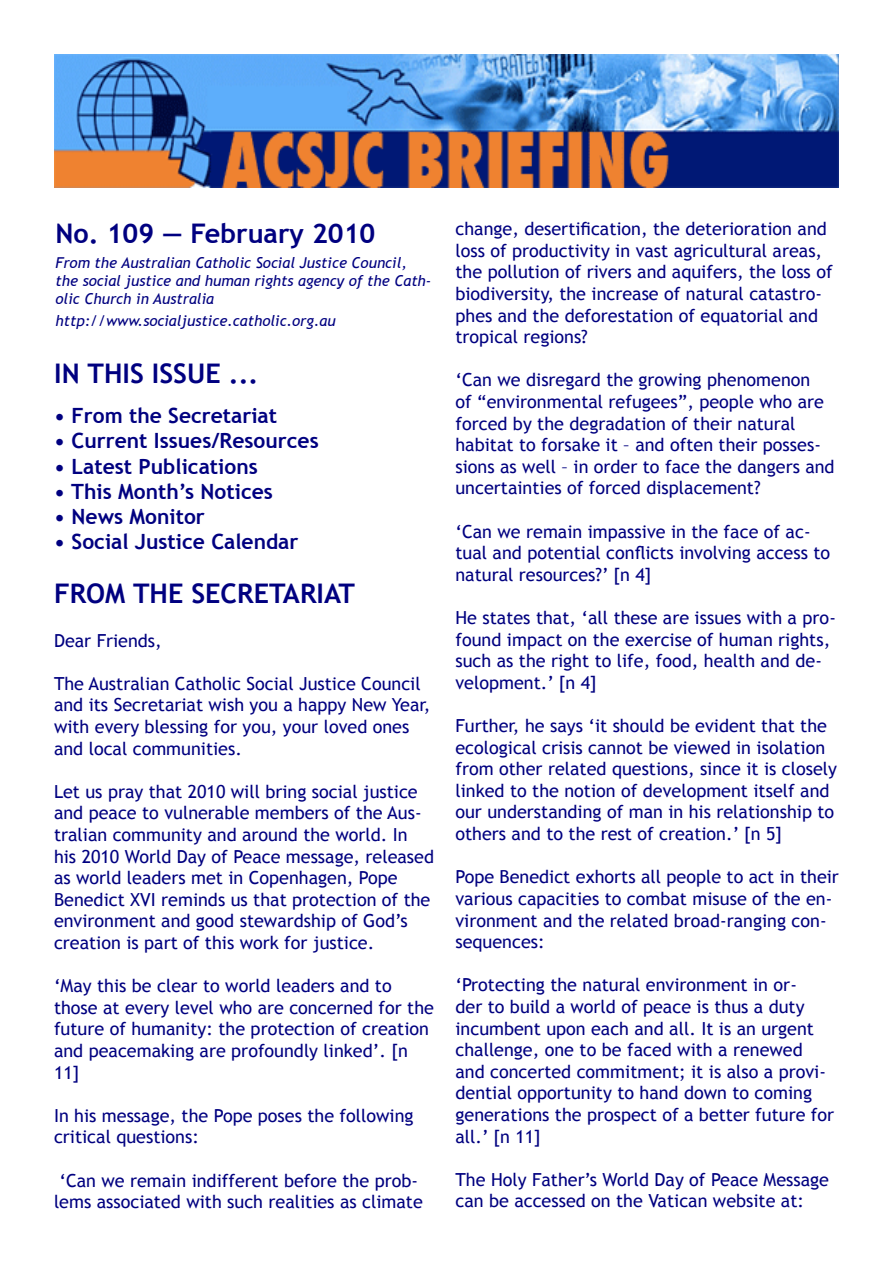
<style>
.page{position:relative;width:893px;height:1263px;background:#fff}
.page>*{position:absolute;margin:0;border:0;box-sizing:border-box;transform-origin:0 0}
.t1{font:700 27px "Trebuchet MS";color:#000080}
.t2{font:700 21px "Trebuchet MS";color:#000080}
.t3{font:18px/21.6px "Trebuchet MS";color:#000080}
.t4{font:italic 15px/18px "Trebuchet MS";color:#000080}
</style>
<div class="page">
<img style="left:54px;top:54px;width:785px;height:133px">
<p class="t1" style="left:56px;top:216px;width:321px">No. 109 — February 2010</p>
<p class="t4" style="left:56px;top:254px;width:377px">From the Australian Catholic Social Justice Council, the social justice and human rights agency of the Cath&shy;olic Church in Australia</p>
<p class="t4" style="left:56px;top:311px;width:282px">http://www.socialjustice.catholic.org.au</p>
<p class="t1" style="left:54px;top:356px;width:206px">IN THIS ISSUE ...</p>
<p class="t2" style="left:54px;top:403px;width:224px">• From the Secretariat</p>
<p class="t2" style="left:54px;top:428px;width:266px">• Current Issues/Resources</p>
<p class="t2" style="left:54px;top:453px;width:205px">• Latest Publications</p>
<p class="t2" style="left:54px;top:478px;width:220px">• This Month’s Notices</p>
<p class="t2" style="left:54px;top:503px;width:152px">• News Monitor</p>
<p class="t2" style="left:54px;top:529px;width:246px">• Social Justice Calendar</p>
<p class="t1" style="left:54px;top:577px;width:303px">FROM THE SECRETARIAT</p>
<p class="t3" style="left:54px;top:630px;width:109px">Dear Friends,</p>
<p class="t3" style="left:54px;top:673px;width:378px">The Australian Catholic Social Justice Council and its Secretariat wish you a happy New Year, with every blessing for you, your loved ones and local communities.</p>
<p class="t3" style="left:54px;top:781px;width:382px">Let us pray that 2010 will bring social justice and peace to vulnerable members of the Aus&shy;tralian community and around the world. In his 2010 World Day of Peace message, released as world leaders met in Copenhagen, Pope Benedict XVI reminds us that protection of the environment and good stewardship of God’s creation is part of this work for justice.</p>
<p class="t3" style="left:54px;top:975px;width:382px">‘May this be clear to world leaders and to those at every level who are concerned for the future of humanity: the protection of creation and peacemaking are profoundly linked’. [n 11]</p>
<p class="t3" style="left:54px;top:1105px;width:361px">In his message, the Pope poses the following critical questions:</p>
<p class="t3" style="left:54px;top:1170px;width:370px;text-align:center">‘Can we remain indifferent before the prob&shy;lems associated with such realities as climate</p>
<p class="t3" style="left:455px;top:218px;width:379px">change, desertification, the deterioration and loss of productivity in vast agricultural areas, the pollution of rivers and aquifers, the loss of biodiversity, the increase of natural catastro&shy;phes and the deforestation of equatorial and tropical regions?</p>
<p class="t3" style="left:455px;top:369px;width:381px">‘Can we disregard the growing phenomenon<br>of “environmental refugees”, people who are forced by the degradation of their natural habitat to forsake it – and often their posses&shy;sions as well – in order to face the dangers and uncertainties of forced displacement?</p>
<p class="t3" style="left:455px;top:521px;width:376px">‘Can we remain impassive in the face of ac&shy;tual and potential conflicts involving access to natural resources?’ [n 4]</p>
<p class="t3" style="left:455px;top:607px;width:382px">He states that, ‘all these are issues with a pro&shy;found impact on the exercise of human rights, such as the right to life, food, health and de&shy;velopment.’ [n 4]</p>
<p class="t3" style="left:455px;top:715px;width:383px">Further, he says ‘it should be evident that the ecological crisis cannot be viewed in isolation from other related questions, since it is closely linked to the notion of development itself and our understanding of man in his relationship to others and to the rest of creation.’ [n 5]</p>
<p class="t3" style="left:455px;top:866px;width:385px">Pope Benedict exhorts all people to act in their various capacities to combat misuse of the en&shy;vironment and the related broad-ranging con&shy;sequences:</p>
<p class="t3" style="left:455px;top:974px;width:380px">‘Protecting the natural environment in or-<br>der to build a world of peace is thus a duty incumbent upon each and all. It is an urgent challenge, one to be faced with a renewed and concerted commitment; it is also a provi&shy;dential opportunity to hand down to coming generations the prospect of a better future for all.’ [n 11]</p>
<p class="t3" style="left:455px;top:1169px;width:375px">The Holy Father’s World Day of Peace Message can be accessed on the Vatican website at:</p>
</div>
